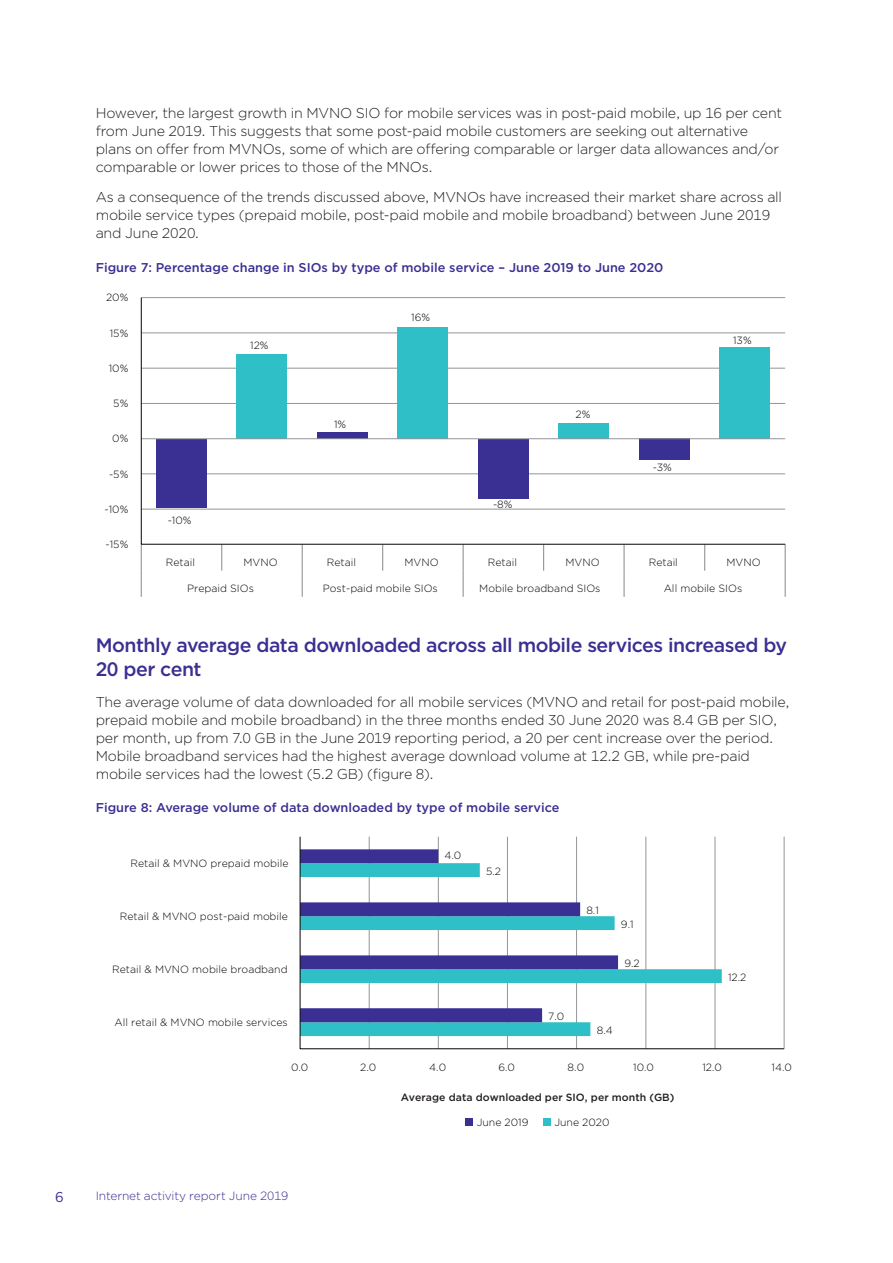
<style>
.page{position:relative;width:893px;height:1263px;background:#fff}
.page>*{position:absolute;margin:0;border:0;box-sizing:border-box;transform-origin:0 0}
._02_Heading_3{font:500 19.5px/24px "Gotham";letter-spacing:-.025em;color:#3a2f92}
._01_Body_text{font:300 14.25px/18px "Gotham";letter-spacing:-.015em;color:#231f20}
.t1{font:14.25px "Gotham";color:#3a2f92}
._02_Figure_Heading{font:500 12.75px "Gotham";color:#3a2f92}
.t2{font:300 12px "Gotham";letter-spacing:-.005em;color:#3a2f92}
.t3{font:300 10.5px "Gotham";color:#040503}
.t4{font:500 10.5px "Gotham";color:#231f20}
</style>
<div class="page">
<svg style="left:221px;top:545px;width:1px;height:26px"></svg>
<svg style="left:382px;top:545px;width:1px;height:26px"></svg>
<svg style="left:543px;top:545px;width:1px;height:26px"></svg>
<hr style="left:623px;top:544px;width:2px;height:27px;background:#939598">
<svg style="left:704px;top:545px;width:1px;height:26px"></svg>
<svg style="left:785px;top:545px;width:1px;height:52px"></svg>
<hr style="left:623px;top:571px;width:2px;height:26px;background:#939598">
<svg style="left:463px;top:545px;width:1px;height:52px"></svg>
<svg style="left:302px;top:545px;width:1px;height:52px"></svg>
<svg style="left:141px;top:545px;width:1px;height:52px"></svg>
<svg style="left:141px;top:297px;width:645px;height:248px"></svg>
<div style="left:466px;top:1118px;width:7px;height:8px;background:#3a2f92"></div>
<div style="left:543px;top:1118px;width:8px;height:8px;background:#2fbfc6"></div>
<svg style="left:299px;top:836px;width:486px;height:213px"></svg>
<p class="_01_Body_text" style="left:96px;top:103px;width:688px">However, the largest growth in MVNO SIO for mobile services was in post-paid mobile, up 16 per cent from June 2019. This suggests that some post-paid mobile customers are seeking out alternative plans on offer from MVNOs, some of which are offering comparable or larger data allowances and/or comparable or lower prices to those of the MNOs.</p>
<p class="_01_Body_text" style="left:96px;top:188px;width:688px">As a consequence of the trends discussed above, MVNOs have increased their market share across all mobile service types (prepaid mobile, post-paid mobile and mobile broadband) between June 2019 and June 2020.</p>
<p class="_02_Figure_Heading" style="left:96px;top:259px;width:569px">Figure 7: Percentage change in SIOs by type of mobile service – June 2019 to June 2020</p>
<p class="t3" style="left:106px;top:291px;width:24px">20%</p>
<p class="t3" style="left:110px;top:326px;width:20px">15%</p>
<p class="t3" style="left:109px;top:362px;width:21px">10%</p>
<p class="t3" style="left:113px;top:397px;width:17px">5%</p>
<p class="t3" style="left:112px;top:432px;width:18px">0%</p>
<p class="t3" style="left:109px;top:467px;width:21px">-5%</p>
<p class="t3" style="left:104px;top:503px;width:25px">-10%</p>
<p class="t3" style="left:106px;top:538px;width:24px">-15%</p>
<p class="t3" style="left:250px;top:339px;width:20px">12%</p>
<p class="t3" style="left:168px;top:514px;width:25px">-10%</p>
<p class="t3" style="left:334px;top:418px;width:14px">1%</p>
<p class="t3" style="left:411px;top:311px;width:20px">16%</p>
<p class="t3" style="left:493px;top:497px;width:21px">-8%</p>
<p class="t3" style="left:575px;top:408px;width:16px">2%</p>
<p class="t3" style="left:653px;top:460px;width:21px">-3%</p>
<p class="t3" style="left:733px;top:334px;width:20px">13%</p>
<p class="t3" style="left:166px;top:555px;width:31px">Retail</p>
<p class="t3" style="left:244px;top:555px;width:36px">MVNO</p>
<p class="t3" style="left:327px;top:555px;width:31px">Retail</p>
<p class="t3" style="left:404px;top:555px;width:36px">MVNO</p>
<p class="t3" style="left:488px;top:555px;width:31px">Retail</p>
<p class="t3" style="left:565px;top:555px;width:36px">MVNO</p>
<p class="t3" style="left:649px;top:555px;width:31px">Retail</p>
<p class="t3" style="left:726px;top:555px;width:36px">MVNO</p>
<p class="t3" style="left:187px;top:582px;width:68px">Prepaid SIOs</p>
<p class="t3" style="left:323px;top:582px;width:116px">Post-paid mobile SIOs</p>
<p class="t3" style="left:479px;top:582px;width:123px">Mobile broadband SIOs</p>
<p class="t3" style="left:664px;top:582px;width:80px">All mobile SIOs</p>
<h2 class="_02_Heading_3" style="left:96px;top:633px;width:693px">Monthly average data downloaded across all mobile services increased by<br>20 per cent</h2>
<p class="_01_Body_text" style="left:96px;top:692px;width:696px">The average volume of data downloaded for all mobile services (MVNO and retail for post-paid mobile, prepaid mobile and mobile broadband) in the three months ended 30 June 2020 was 8.4 GB per SIO, per month, up from 7.0 GB in the June 2019 reporting period, a 20 per cent increase over the period.<br>Mobile broadband services had the highest average download volume at 12.2 GB, while pre-paid mobile services had the lowest (5.2 GB) (figure 8).</p>
<p class="_02_Figure_Heading" style="left:96px;top:799px;width:465px">Figure 8: Average volume of data downloaded by type of mobile service</p>
<p class="t3" style="left:130px;top:857px;width:160px">Retail &amp; MVNO prepaid mobile</p>
<p class="t3" style="left:445px;top:849px;width:18px">4.0</p>
<p class="t3" style="left:486px;top:864px;width:16px">5.2</p>
<p class="t3" style="left:120px;top:910px;width:170px">Retail &amp; MVNO post-paid mobile</p>
<p class="t3" style="left:586px;top:904px;width:14px">8.1</p>
<p class="t3" style="left:621px;top:917px;width:14px">9.1</p>
<p class="t3" style="left:112px;top:963px;width:177px">Retail &amp; MVNO mobile broadband</p>
<p class="t3" style="left:624px;top:957px;width:17px">9.2</p>
<p class="t3" style="left:728px;top:970px;width:20px">12.2</p>
<p class="t3" style="left:114px;top:1016px;width:175px">All retail &amp; MVNO mobile services</p>
<p class="t3" style="left:548px;top:1010px;width:18px">7.0</p>
<p class="t3" style="left:597px;top:1023px;width:18px">8.4</p>
<p class="t3" style="left:291px;top:1061px;width:19px">0.0</p>
<p class="t3" style="left:360px;top:1061px;width:18px">2.0</p>
<p class="t3" style="left:429px;top:1061px;width:18px">4.0</p>
<p class="t3" style="left:498px;top:1061px;width:18px">6.0</p>
<p class="t3" style="left:568px;top:1061px;width:18px">8.0</p>
<p class="t3" style="left:633px;top:1061px;width:22px">10.0</p>
<p class="t3" style="left:702px;top:1061px;width:21px">12.0</p>
<p class="t3" style="left:771px;top:1061px;width:22px">14.0</p>
<p class="t1" style="left:55px;top:1188px;width:10px">6</p>
<p class="t2" style="left:96px;top:1188px;width:194px">Internet activity report June 2019</p>
<p class="t4" style="left:401px;top:1090px;width:275px">Average data downloaded per SIO, per month (GB)</p>
<p class="t3" style="left:477px;top:1116px;width:53px">June 2019</p>
<p class="t3" style="left:554px;top:1116px;width:57px">June 2020</p>
</div>
